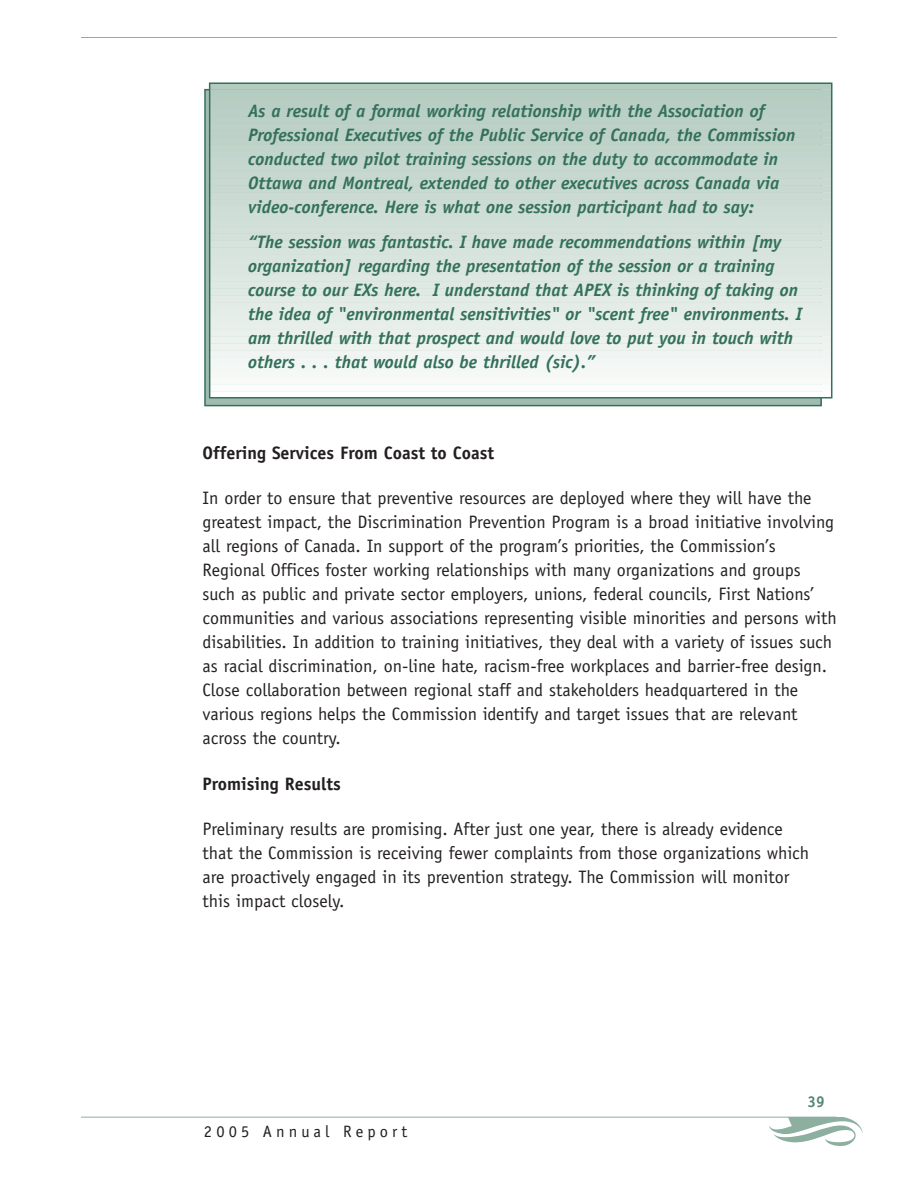
<style>
.page{position:relative;width:918px;height:1188px;background:#fff}
.page>*{position:absolute;margin:0;border:0;box-sizing:border-box;transform-origin:0 0}
.t1{font:18px/24px "Officina Sans";color:#231f20}
.t2{font:italic 700 18px/24px "Officina Sans";color:#34715a}
.t3{font:700 18px "Officina Sans";color:#231f20}
.t4{font:16.5px "Officina Sans";letter-spacing:.25em;color:#231f20}
.t5{font:700 15.75px "Officina Sans";color:#568873}
</style>
<div class="page">
<hr style="left:81px;top:1117px;width:756px;height:1px;background:#8dafa0">
<svg style="left:769px;top:1117px;width:94px;height:29px"></svg>
<hr style="left:81px;top:37px;width:756px;height:1px;background:#8dafa0">
<div style="left:210px;top:83px;width:622px;height:8px;background:#b4cbc0"></div>
<svg style="left:212px;top:89px;width:617px;height:6px;fill:#b5ccc2"></svg>
<div style="left:210px;top:95px;width:622px;height:10px;background:#b7cdc2"></div>
<div style="left:210px;top:101px;width:622px;height:11px;background:#b8cec4"></div>
<div style="left:210px;top:108px;width:622px;height:10px;background:#bacfc5"></div>
<div style="left:210px;top:115px;width:622px;height:10px;background:#bbd0c6"></div>
<div style="left:210px;top:122px;width:622px;height:10px;background:#bdd1c8"></div>
<div style="left:210px;top:129px;width:622px;height:10px;background:#bed1c8"></div>
<div style="left:210px;top:136px;width:622px;height:10px;background:#bfd2ca"></div>
<div style="left:210px;top:143px;width:622px;height:10px;background:#c1d4ca"></div>
<div style="left:210px;top:150px;width:622px;height:10px;background:#c2d5cc"></div>
<div style="left:210px;top:156px;width:622px;height:11px;background:#c4d6cd"></div>
<div style="left:210px;top:163px;width:622px;height:10px;background:#c5d7cf"></div>
<div style="left:210px;top:170px;width:622px;height:10px;background:#c7d8d0"></div>
<div style="left:210px;top:177px;width:622px;height:10px;background:#c8d9d1"></div>
<div style="left:210px;top:184px;width:622px;height:10px;background:#c9d9d1"></div>
<div style="left:210px;top:191px;width:622px;height:10px;background:#cbdad3"></div>
<div style="left:210px;top:198px;width:622px;height:10px;background:#ccdcd4"></div>
<div style="left:210px;top:205px;width:622px;height:10px;background:#ceddd6"></div>
<div style="left:210px;top:211px;width:622px;height:10px;background:#cfded7"></div>
<div style="left:210px;top:218px;width:622px;height:10px;background:#d1dfd9"></div>
<div style="left:210px;top:225px;width:622px;height:10px;background:#d3e0da"></div>
<div style="left:210px;top:232px;width:622px;height:10px;background:#d4e1db"></div>
<div style="left:210px;top:239px;width:622px;height:10px;background:#d6e2dc"></div>
<div style="left:210px;top:246px;width:622px;height:10px;background:#d7e3dd"></div>
<div style="left:210px;top:253px;width:622px;height:10px;background:#d8e4de"></div>
<div style="left:210px;top:259px;width:622px;height:11px;background:#dae5e0"></div>
<div style="left:210px;top:266px;width:622px;height:10px;background:#dbe6e1"></div>
<div style="left:210px;top:273px;width:622px;height:10px;background:#dde7e3"></div>
<div style="left:210px;top:280px;width:622px;height:10px;background:#dfe9e3"></div>
<div style="left:210px;top:287px;width:622px;height:10px;background:#e0eae5"></div>
<div style="left:210px;top:294px;width:622px;height:10px;background:#e2ebe6"></div>
<div style="left:210px;top:301px;width:622px;height:10px;background:#e4ece8"></div>
<div style="left:210px;top:308px;width:622px;height:10px;background:#e5ede9"></div>
<div style="left:210px;top:314px;width:622px;height:11px;background:#e6eeea"></div>
<div style="left:210px;top:321px;width:622px;height:10px;background:#e8efeb"></div>
<div style="left:210px;top:328px;width:622px;height:10px;background:#eaf0ed"></div>
<div style="left:210px;top:335px;width:622px;height:10px;background:#ecf2ee"></div>
<div style="left:210px;top:342px;width:622px;height:10px;background:#eef3f0"></div>
<div style="left:210px;top:349px;width:622px;height:10px;background:#f0f4f2"></div>
<div style="left:210px;top:356px;width:622px;height:10px;background:#f2f6f4"></div>
<div style="left:210px;top:363px;width:622px;height:10px;background:#f3f7f5"></div>
<div style="left:210px;top:369px;width:622px;height:10px;background:#f6f8f6"></div>
<div style="left:210px;top:376px;width:622px;height:10px;background:#f8faf9"></div>
<div style="left:210px;top:383px;width:622px;height:10px;background:#fbfcfc"></div>
<div style="left:209px;top:82px;width:623px;height:316px;border:2px solid #34715a"></div>
<p class="t2" style="left:248px;top:100px;width:549px">As a result of a formal working relationship with the Association of Professional Executives of the Public Service of Canada, the Commission conducted two pilot training sessions on the duty to accommodate in Ottawa and Montreal, extended to other executives across Canada via video-conference. Here is what one session participant had to say:</p>
<p class="t2" style="left:248px;top:231px;width:555px">“The session was fantastic. I have made recommendations within [my organization] regarding the presentation of the session or a training course to our EXs here. I understand that APEX is thinking of taking on the idea of "environmental sensitivities" or "scent free" environments. I am thrilled with that prospect and would love to put you in touch with others . . . that would also be thrilled (sic).”</p>
<p class="t3" style="left:202px;top:445px;width:293px">Offering Services From Coast to Coast</p>
<p class="t1" style="left:202px;top:488px;width:636px">In order to ensure that preventive resources are deployed where they will have the greatest impact, the Discrimination Prevention Program is a broad initiative involving all regions of Canada. In support of the program’s priorities, the Commission’s Regional Offices foster working relationships with many organizations and groups such as public and private sector employers, unions, federal councils, First Nations’ communities and various associations representing visible minorities and persons with disabilities. In addition to training initiatives, they deal with a variety of issues such as racial discrimination, on-line hate, racism-free workplaces and barrier-free design.<br>Close collaboration between regional staff and stakeholders headquartered in the various regions helps the Commission identify and target issues that are relevant across the country.</p>
<p class="t3" style="left:202px;top:777px;width:140px">Promising Results</p>
<p class="t1" style="left:202px;top:819px;width:608px">Preliminary results are promising. After just one year, there is already evidence that the Commission is receiving fewer complaints from those organizations which are proactively engaged in its prevention strategy. The Commission will monitor this impact closely.</p>
<p class="t4" style="left:204px;top:1125px;width:205px">2005 Annual Report</p>
<p class="t5" style="left:807px;top:1095px;width:19px">39</p>
</div>
